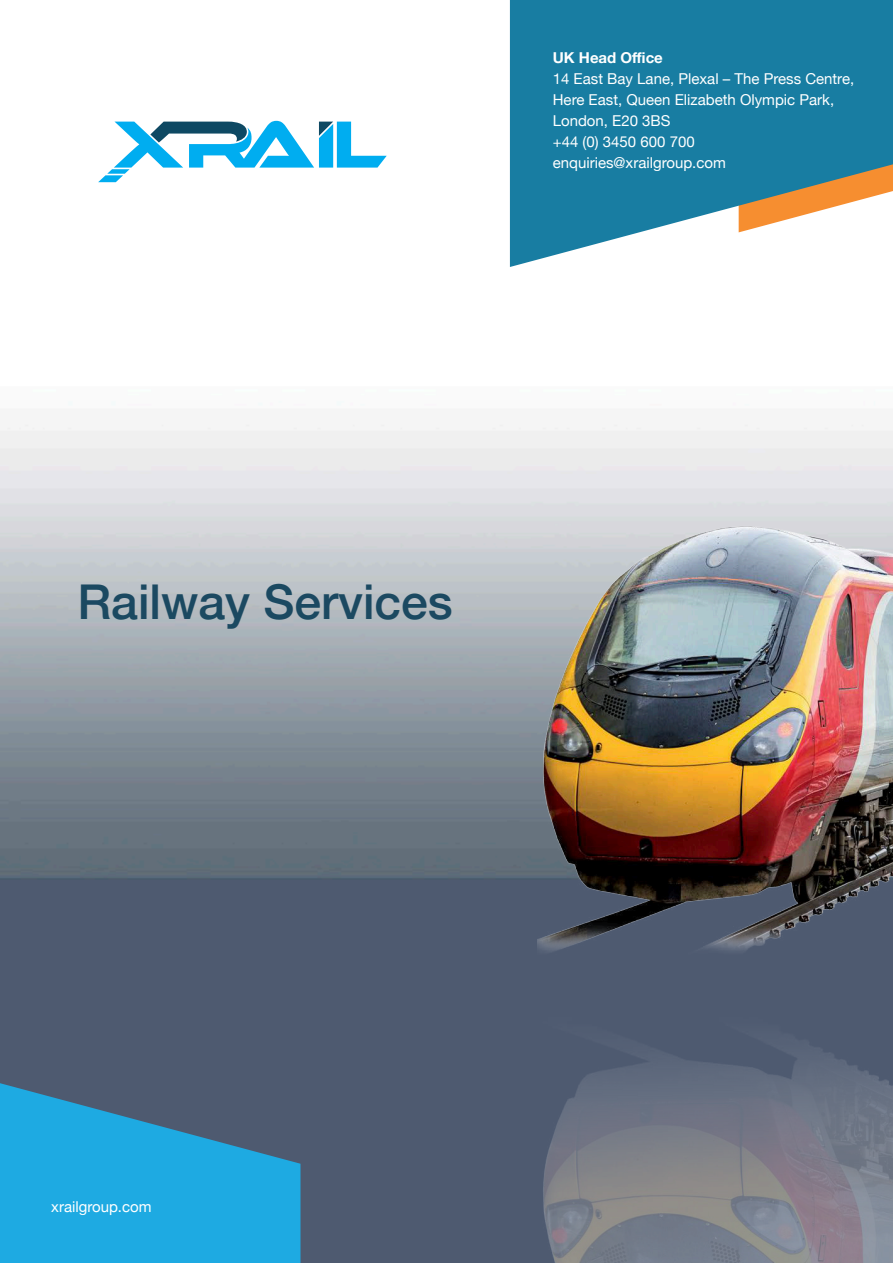
<style>
.page{position:relative;width:893px;height:1263px;background:#fff}
.page>*{position:absolute;margin:0;border:0;box-sizing:border-box;transform-origin:0 0}
.t1{font:500 48px "Helvetica Neue";color:#1b4961}
.t2{font:15px/21px "Helvetica Neue";color:#fff}
.t3{font:700 15px "Helvetica Neue";color:#fff}
</style>
<div class="page">
<img style="left:0;top:402px;width:893px;height:861px">
<img style="left:538px;top:485px;width:355px;height:778px">
<svg style="left:510px;top:0;width:383px;height:267px;fill:#187da2"></svg>
<svg style="left:98px;top:121px;width:289px;height:61px"></svg>
<svg style="left:0;top:1083px;width:300px;height:180px;background:#2898c8"></svg>
<p class="t3" style="left:553px;top:46px;width:112px">UK Head Office</p>
<p class="t2" style="left:553px;top:69px;width:303px">14 East Bay Lane, Plexal – The Press Centre,</p>
<p class="t2" style="left:553px;top:90px;width:283px">Here East, Queen Elizabeth Olympic Park,</p>
<p class="t2" style="left:553px;top:111px;width:119px">London, E20 3BS</p>
<p class="t2" style="left:553px;top:132px;width:175px">+44 (0) 3450 600 700 enquiries@xrailgroup.com</p>
<p class="t1" style="left:78px;top:564px;width:377px">Railway Services</p>
<p class="t2" style="left:51px;top:1197px;width:102px">xrailgroup.com</p>
</div>
